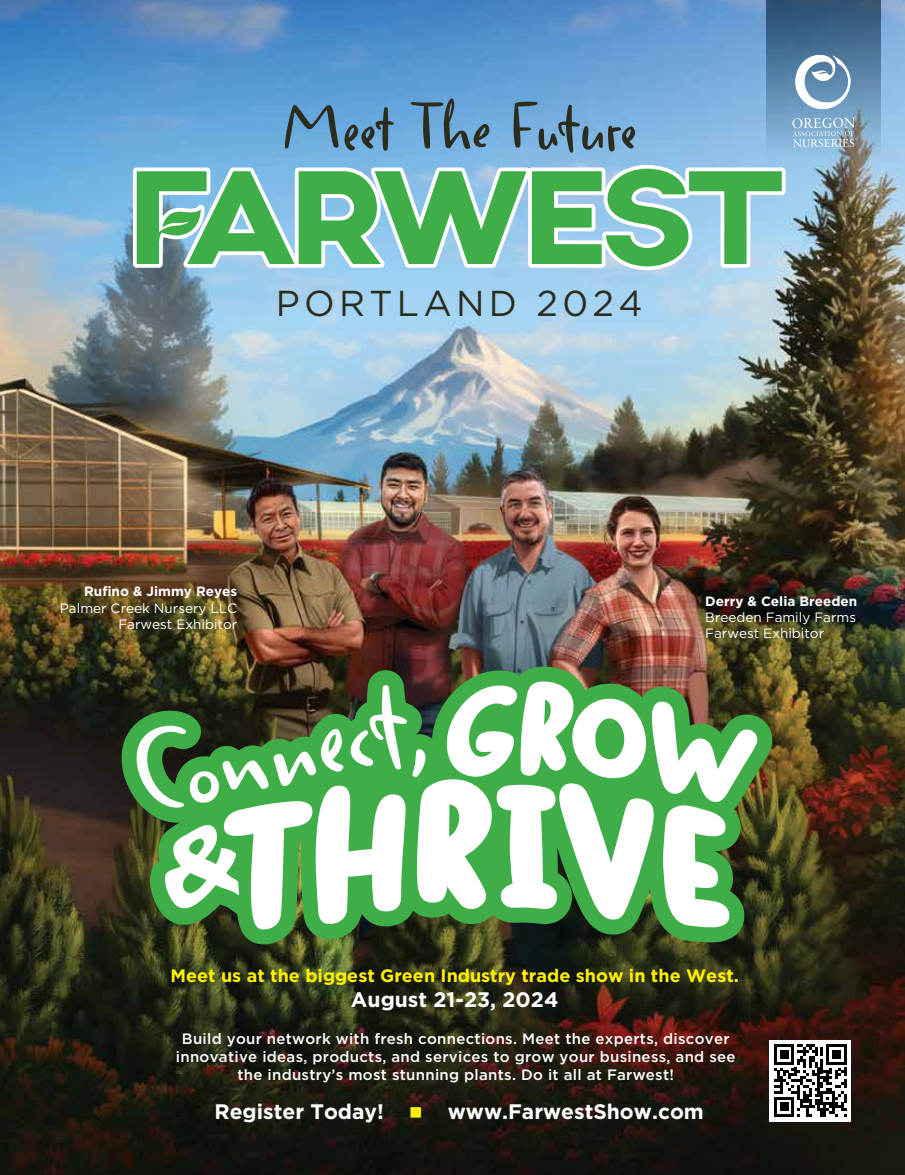
<style>
.page{position:relative;width:905px;height:1175px;background:#fff}
.page>*{position:absolute;margin:0;border:0;box-sizing:border-box;transform-origin:0 0}
.t1{font:600 66px "Duffy Script";color:#2b2d1e}
.t2{font:36px "Gotham";letter-spacing:.12em;color:#2b2d1e}
.t3{font:700 21px "Gotham";color:#fff}
.t4{font:700 18px "Gotham";color:#fff200}
.t5{font:500 15px/18px "Gotham";letter-spacing:.02em;color:#fff;text-align:center}
.t6{font:13.5px/16.2px "Gotham";color:#fff}
.t7{font:700 13.5px "Gotham";color:#fff}
.s1{color:#fff200}
</style>
<div class="page">
<img style="left:0;top:0;width:904px;height:1174px">
<svg style="left:766px;top:0;width:114px;height:188px;background:#6185a4"></svg>
<svg style="left:133px;top:165px;width:652px;height:105px"></svg>
<svg style="left:794px;top:54px;width:56px;height:55px"></svg>
<svg style="left:792px;top:118px;width:65px;height:29px;background:#99b7cf"></svg>
<svg style="left:120px;top:666px;width:653px;height:278px"></svg>
<div style="left:769px;top:1040px;width:81px;height:81px;background:#fff"></div>
<svg style="left:774px;top:1044px;width:72px;height:72px"></svg>
<h1 class="t1" style="left:281px;top:87px;width:357px">Meet The Future</h1>
<h2 class="t2" style="left:276px;top:281px;width:368px">PORTLAND 2024</h2>
<p class="t7" style="left:84px;top:582px;width:154px">Rufino &amp; Jimmy Reyes</p>
<p class="t6" style="left:60px;top:599px;width:179px;text-align:right">Palmer Creek Nursery LLC<br>Farwest Exhibitor</p>
<p class="t7" style="left:705px;top:592px;width:153px">Derry &amp; Celia Breeden</p>
<p class="t6" style="left:705px;top:608px;width:152px">Breeden Family Farms<br>Farwest Exhibitor</p>
<p class="t4" style="left:170px;top:963px;width:570px">Meet us at the biggest Green Industry trade show in the West.</p>
<h3 class="t3" style="left:351px;top:985px;width:209px">August 21-23, 2024</h3>
<p class="t5" style="left:176px;top:1029px;width:561px">Build your network with fresh connections. Meet the experts, discover innovative ideas, products, and services to grow your business, and see the industry’s most stunning plants. Do it all at Farwest!</p>
<h3 class="t3" style="left:214px;top:1097px;width:491px">Register Today! <span class="s1">■</span> www.FarwestShow.com</h3>
</div>
